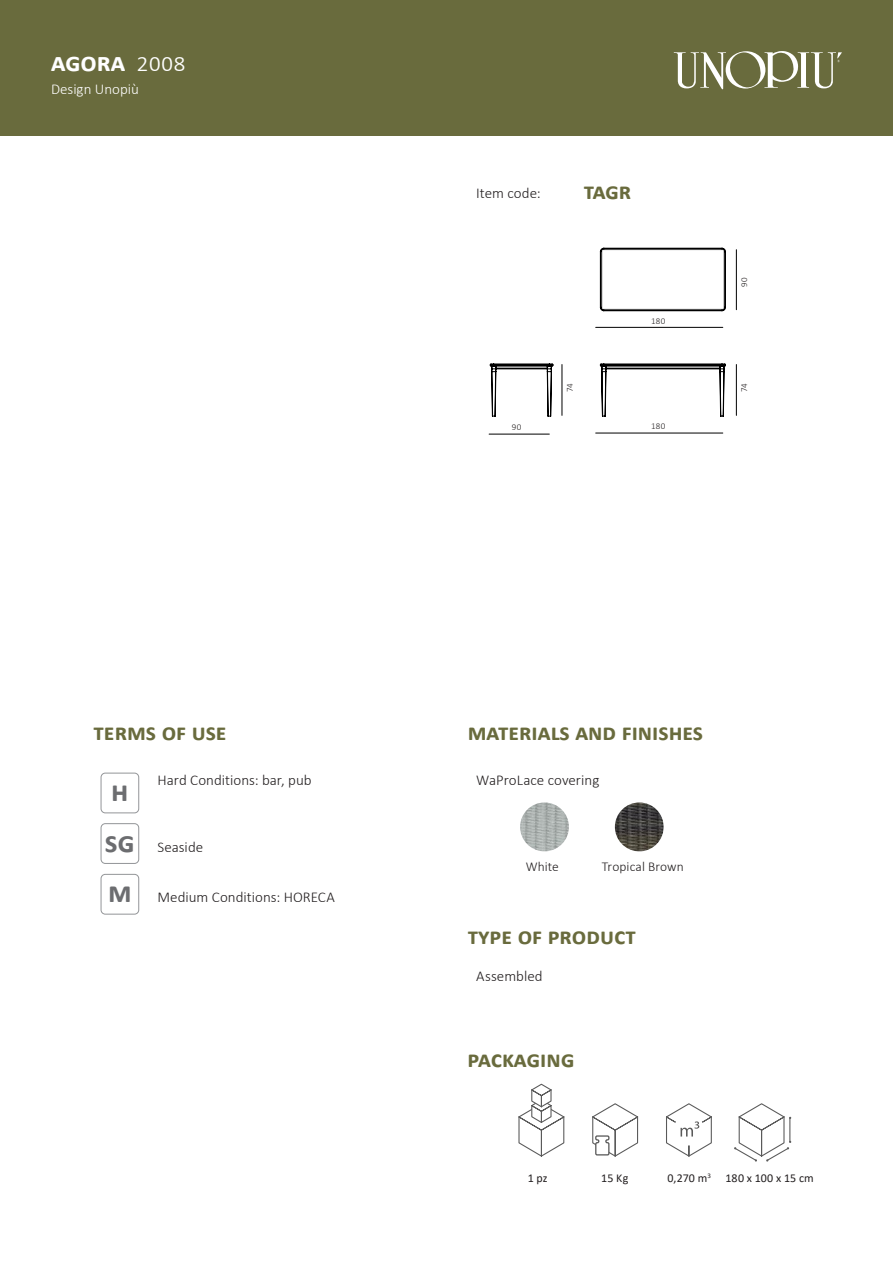
<style>
.page{position:relative;width:893px;height:1263px;background:#fff}
.page>*{position:absolute;margin:0;border:0;box-sizing:border-box;transform-origin:0 0}
.t1{font:700 30px/50.6px "Calibri";color:#6c6d70}
.t2{font:700 27px "Calibri";letter-spacing:-.005em;color:#fff}
.Titoli{font:700 24px "Calibri";color:#696b3d}
.Descrizioni{font:300 15px "Calibri";color:#231f20}
.t3{font:300 15px "Calibri";color:#fff}
.Descrizioni_simboli{font:300 13.5px "Calibri";letter-spacing:.005em;color:#231f20}
.Descrizioni_simboli-2{font:12px "Calibri";letter-spacing:.015em;color:#231f20}
.Descrizioni-2{font:300 9px "Calibri";letter-spacing:.025em;color:#231f20}
.s1{font-weight:300}
.s2{font-weight:700;font-size:30px;color:#6c6d70}
</style>
<div class="page">
<div style="left:101px;top:773px;width:38px;height:40px;border:1px solid #939598;border-radius:4px"></div>
<div style="left:101px;top:823px;width:38px;height:41px;border:1px solid #939598;border-radius:4px"></div>
<div style="left:101px;top:874px;width:38px;height:40px;border:1px solid #939598;border-radius:4px"></div>
<div style="left:0;top:0;width:893px;height:135px;background:#696b3d"></div>
<svg style="left:674px;top:51px;width:168px;height:38px"></svg>
<svg style="left:592px;top:1103px;width:47px;height:54px"></svg>
<svg style="left:666px;top:1103px;width:46px;height:54px"></svg>
<svg style="left:734px;top:1103px;width:57px;height:59px"></svg>
<svg style="left:518px;top:1083px;width:47px;height:74px"></svg>
<svg style="left:489px;top:363px;width:74px;height:54px"></svg>
<svg style="left:599px;top:363px;width:126px;height:54px"></svg>
<svg style="left:599px;top:247px;width:126px;height:64px"></svg>
<hr style="left:489px;top:434px;width:60px;height:1px;background:#000">
<hr style="left:596px;top:433px;width:127px;height:1px;background:#000">
<hr style="left:596px;top:327px;width:127px;height:1px;background:#000">
<hr style="left:562px;top:364px;width:1px;height:51px;background:#000">
<hr style="left:736px;top:364px;width:1px;height:51px;background:#000">
<hr style="left:736px;top:250px;width:1px;height:60px;background:#000">
<img style="left:520px;top:802px;width:49px;height:49px;border-radius:24px">
<img style="left:615px;top:802px;width:49px;height:49px;border-radius:24px">
<p class="t2" style="left:51px;top:43px;width:136px">agora <span class="s1">2008</span></p>
<p class="t3" style="left:51px;top:79px;width:89px">Design Unopiù</p>
<h3 class="Titoli" style="left:94px;top:715px;width:135px">terms of use</h3>
<p class="Descrizioni" style="left:158px;top:771px;width:156px">Hard Conditions: bar, pub</p>
<h1 class="t1" style="left:105px;top:765px;width:21px">H<br>SG</h1>
<p class="Descrizioni" style="left:158px;top:837px;width:47px">Seaside</p>
<p class="Descrizioni" style="left:108px;top:888px;width:228px"><span class="s2">M</span> Medium Conditions: HORECA</p>
<p class="Descrizioni" style="left:476px;top:183px;width:66px">Item code:</p>
<p class="Titoli" style="left:584px;top:174px;width:49px">tagr</p>
<p class="Descrizioni-2" style="left:651px;top:315px;width:16px">180</p>
<p class="Descrizioni-2" style="left:739px;top:287px;width:11px;rotate:-90deg">90</p>
<p class="Descrizioni-2" style="left:564px;top:392px;width:10px;rotate:-90deg">74</p>
<p class="Descrizioni-2" style="left:739px;top:392px;width:10px;rotate:-90deg">74</p>
<p class="Descrizioni-2" style="left:512px;top:422px;width:11px">90</p>
<p class="Descrizioni-2" style="left:651px;top:421px;width:16px">180</p>
<h3 class="Titoli" style="left:468px;top:715px;width:237px">Materials and finishes</h3>
<p class="Descrizioni" style="left:476px;top:770px;width:125px">WaProLace covering</p>
<p class="Descrizioni_simboli" style="left:526px;top:858px;width:35px">White</p>
<p class="Descrizioni_simboli" style="left:602px;top:858px;width:83px">Tropical Brown</p>
<h3 class="Titoli" style="left:468px;top:919px;width:170px">Type of product</h3>
<p class="Descrizioni" style="left:476px;top:966px;width:68px">Assembled</p>
<h3 class="Titoli" style="left:468px;top:1042px;width:108px">Packaging</h3>
<p class="Descrizioni_simboli-2" style="left:528px;top:1170px;width:21px">1 pz</p>
<p class="Descrizioni_simboli-2" style="left:601px;top:1170px;width:29px">15 Kg</p>
<p class="Descrizioni_simboli-2" style="left:667px;top:1170px;width:45px">0,270 m<sup>3</sup></p>
<p class="Descrizioni_simboli-2" style="left:725px;top:1170px;width:90px">180 x 100 x 15 cm</p>
</div>
